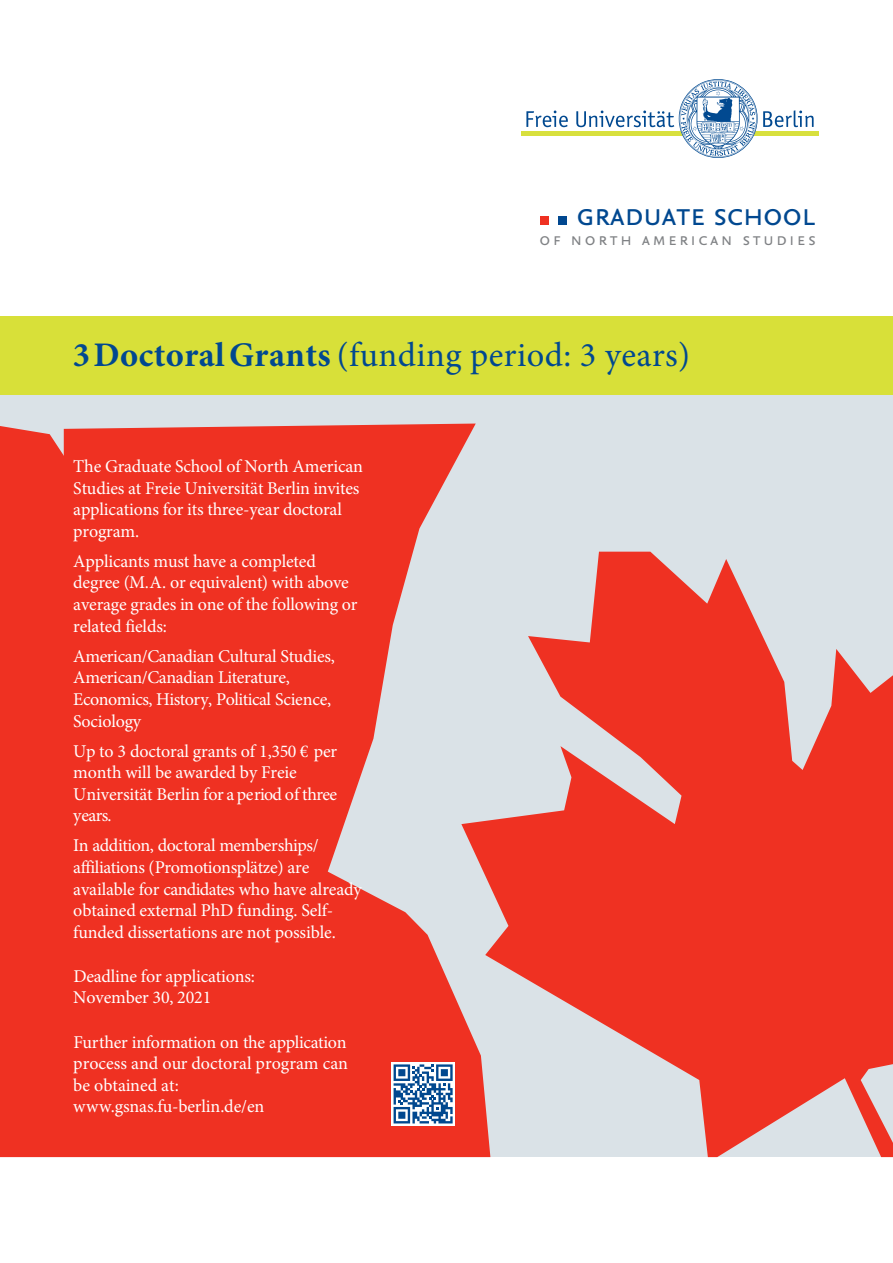
<style>
.page{position:relative;width:893px;height:1263px;background:#fff}
.page>*{position:absolute;margin:0;border:0;box-sizing:border-box;transform-origin:0 0}
.t1{font:34.5px "Minion Pro";letter-spacing:.01em;color:#014890}
.t2{font:32.85px "Nexus Sans Regular SC";letter-spacing:-.01em;color:#014890}
.t3{font:18.15px "Nexus Sans Regular SC";letter-spacing:.15em;color:#808285}
.t4{font:18px/21.6px "Minion Pro";letter-spacing:-.01em;color:#fff}
.s1{font-weight:700}
</style>
<div class="page">
<svg style="left:526px;top:111px;width:42px;height:16px"></svg>
<svg style="left:763px;top:110px;width:51px;height:17px"></svg>
<hr style="left:521px;top:132px;width:298px;height:4px;background:#d8e03d">
<svg style="left:576px;top:79px;width:181px;height:79px"></svg>
<div style="left:0;top:395px;width:893px;height:762px;background:#dae2e7"></div>
<div style="left:0;top:426px;width:461px;height:731px;background:#ef3122"></div>
<svg style="left:64px;top:423px;width:412px;height:701px;background:#ec493d"></svg>
<div style="left:0;top:316px;width:893px;height:79px;background:#d8e039"></div>
<div style="left:540px;top:216px;width:9px;height:9px;background:#ef3122"></div>
<div style="left:558px;top:216px;width:9px;height:9px;background:#014890"></div>
<svg style="left:391px;top:1062px;width:64px;height:64px"></svg>
<svg style="left:394px;top:1064px;width:59px;height:59px;background:#7299c1"></svg>
<svg style="left:461px;top:552px;width:432px;height:605px;fill:#ef3122"></svg>
<h2 class="t2" style="left:576px;top:195px;width:241px">graduate school</h2>
<p class="t3" style="left:539px;top:228px;width:278px">of north american studies</p>
<h1 class="t1" style="left:73px;top:332px;width:619px"><span class="s1">3DoctoralGrants</span> (funding period: 3 years)</h1>
<p class="t4" style="left:73px;top:456px;width:291px">The Graduate School of North American Studies at Freie Universität Berlin invites applications for its three-year doctoral program.</p>
<p class="t4" style="left:73px;top:550px;width:286px">Applicants must have a completed degree (M.A. or equivalent) with above average grades in one of the following or related fields:</p>
<p class="t4" style="left:73px;top:645px;width:263px">American/Canadian Cultural Studies,<br>American/Canadian Literature,<br>Economics, History, Political Science,<br>Sociology</p>
<p class="t4" style="left:73px;top:740px;width:265px">Up to 3 doctoral grants of 1,350 € per month will be awarded by Freie<br>Universität Berlin for a period of three years.</p>
<p class="t4" style="left:73px;top:835px;width:290px">In addition, doctoral memberships/ affiliations (Promotionsplätze) are available for candidates who have already obtained external PhD funding. Self&shy;funded dissertations are not possible.</p>
<p class="t4" style="left:73px;top:965px;width:183px">Deadline for applications:<br>November 30, 2021</p>
<p class="t4" style="left:73px;top:1031px;width:276px">Further information on the application process and our doctoral program can be obtained at: www.gsnas.fu-berlin.de/en</p>
</div>
